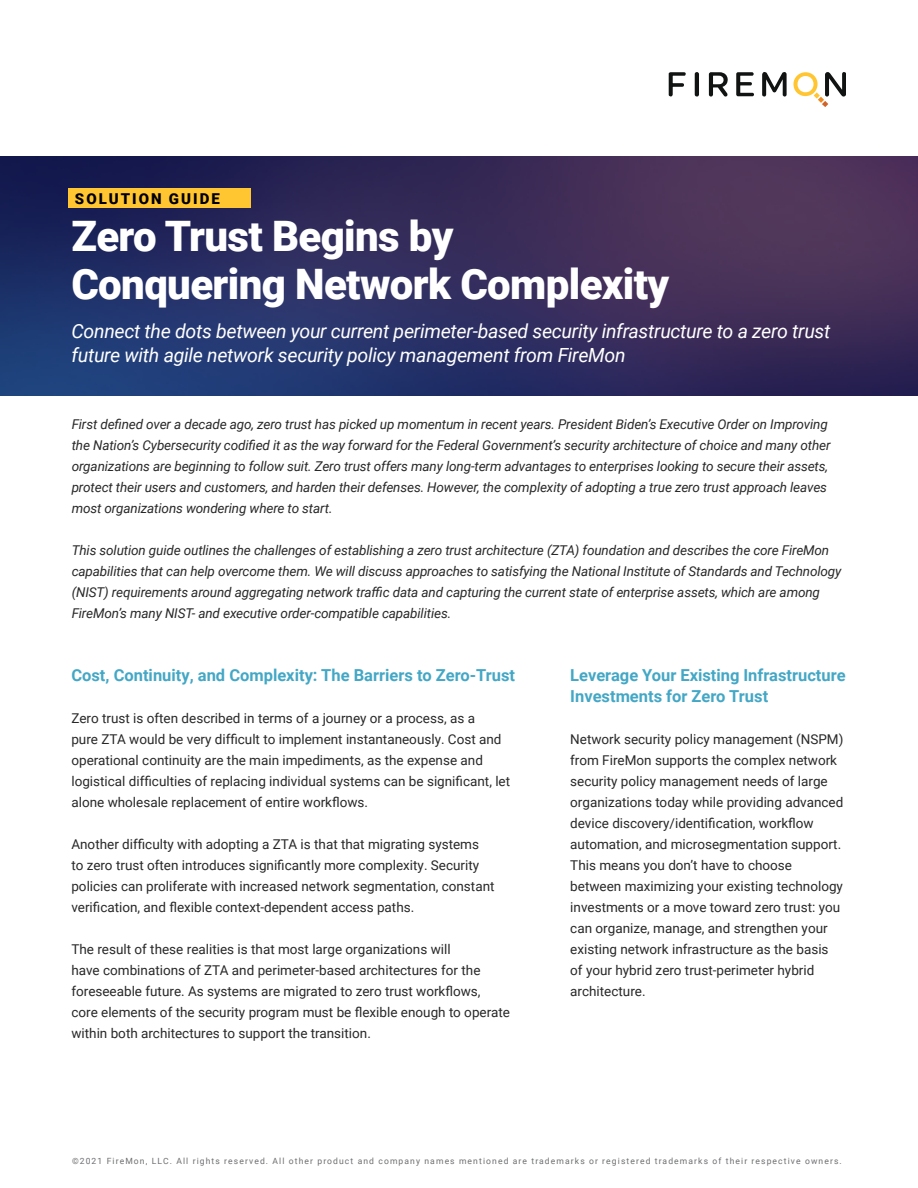
<style>
.page{position:relative;width:918px;height:1188px;background:#fff}
.page>*{position:absolute;margin:0;border:0;box-sizing:border-box;transform-origin:0 0}
.t1{font:900 42px/48px "Roboto";letter-spacing:-.015em;color:#fff}
.t2{font:italic 19.5px/24px "Roboto";letter-spacing:-.015em;color:#fff}
.t3{font:700 16.5px/21px "Roboto";color:#43a7c5}
.t4{font:900 15px "Roboto";letter-spacing:.135em;color:#000}
.t5{font:13.5px/21px "Roboto";color:#292829}
.t6{font:italic 13.5px/21px "Roboto";letter-spacing:-.01em;color:#292829}
.t7{font:8.55px "Roboto";letter-spacing:.13em;color:#6d6e71}
</style>
<div class="page">
<img style="left:0;top:157px;width:918px;height:238px">
<svg style="left:669px;top:72px;width:17px;height:25px"></svg>
<svg style="left:762px;top:72px;width:25px;height:25px"></svg>
<svg style="left:709px;top:72px;width:19px;height:25px"></svg>
<svg style="left:736px;top:72px;width:18px;height:24px"></svg>
<svg style="left:695px;top:72px;width:4px;height:25px"></svg>
<svg style="left:793px;top:72px;width:53px;height:35px"></svg>
<div style="left:68px;top:188px;width:183px;height:20px;background:#ffc632"></div>
<p class="t4" style="left:75px;top:188px;width:146px">SOLUTION GUIDE</p>
<h1 class="t1" style="left:71px;top:211px;width:599px">Zero Trust Begins by<br>Conquering Network Complexity</h1>
<h2 class="t2" style="left:71px;top:318px;width:761px">Connect the dots between your current perimeter-based security infrastructure to a zero trust future with agile network security policy management from FireMon</h2>
<p class="t6" style="left:72px;top:413px;width:760px">First defined over a decade ago, zero trust has picked up momentum in recent years. President Biden’s Executive Order on Improving the Nation’s Cybersecurity codified it as the way forward for the Federal Government’s security architecture of choice and many other organizations are beginning to follow suit. Zero trust offers many long-term advantages to enterprises looking to secure their assets, protect their users and customers, and harden their defenses. However, the complexity of adopting a true zero trust approach leaves most organizations wondering where to start.</p>
<p class="t6" style="left:72px;top:539px;width:771px">This solution guide outlines the challenges of establishing a zero trust architecture (ZTA) foundation and describes the core FireMon capabilities that can help overcome them. We will discuss approaches to satisfying the National Institute of Standards and Technology (NIST) requirements around aggregating network traffic data and capturing the current state of enterprise assets, which are among FireMon’s many NIST- and executive order-compatible capabilities.</p>
<p class="t3" style="left:71px;top:664px;width:445px">Cost, Continuity, and Complexity: The Barriers to Zero-Trust</p>
<p class="t5" style="left:71px;top:707px;width:440px">Zero trust is often described in terms of a journey or a process, as a<br>pure ZTA would be very difficult to implement instantaneously. Cost and operational continuity are the main impediments, as the expense and logistical difficulties of replacing individual systems can be significant, let alone wholesale replacement of entire workflows.</p>
<p class="t5" style="left:71px;top:833px;width:425px">Another difficulty with adopting a ZTA is that that migrating systems<br>to zero trust often introduces significantly more complexity. Security policies can proliferate with increased network segmentation, constant verification, and flexible context-dependent access paths.</p>
<p class="t5" style="left:71px;top:938px;width:440px">The result of these realities is that most large organizations will<br>have combinations of ZTA and perimeter-based architectures for the foreseeable future. As systems are migrated to zero trust workflows, core elements of the security program must be flexible enough to operate within both architectures to support the transition.</p>
<p class="t3" style="left:570px;top:664px;width:277px">Leverage Your Existing Infrastructure<br>Investments for Zero Trust</p>
<p class="t5" style="left:570px;top:728px;width:275px">Network security policy management (NSPM) from FireMon supports the complex network security policy management needs of large organizations today while providing advanced device discovery/identification, workflow automation, and microsegmentation support.<br>This means you don’t have to choose between maximizing your existing technology investments or a move toward zero trust: you can organize, manage, and strengthen your existing network infrastructure as the basis of your hybrid zero trust-perimeter hybrid architecture.</p>
<p class="t7" style="left:72px;top:1155px;width:771px">©2021 FireMon, LLC. All rights reserved. All other product and company names mentioned are trademarks or registered trademarks of their respective owners.</p>
</div>
